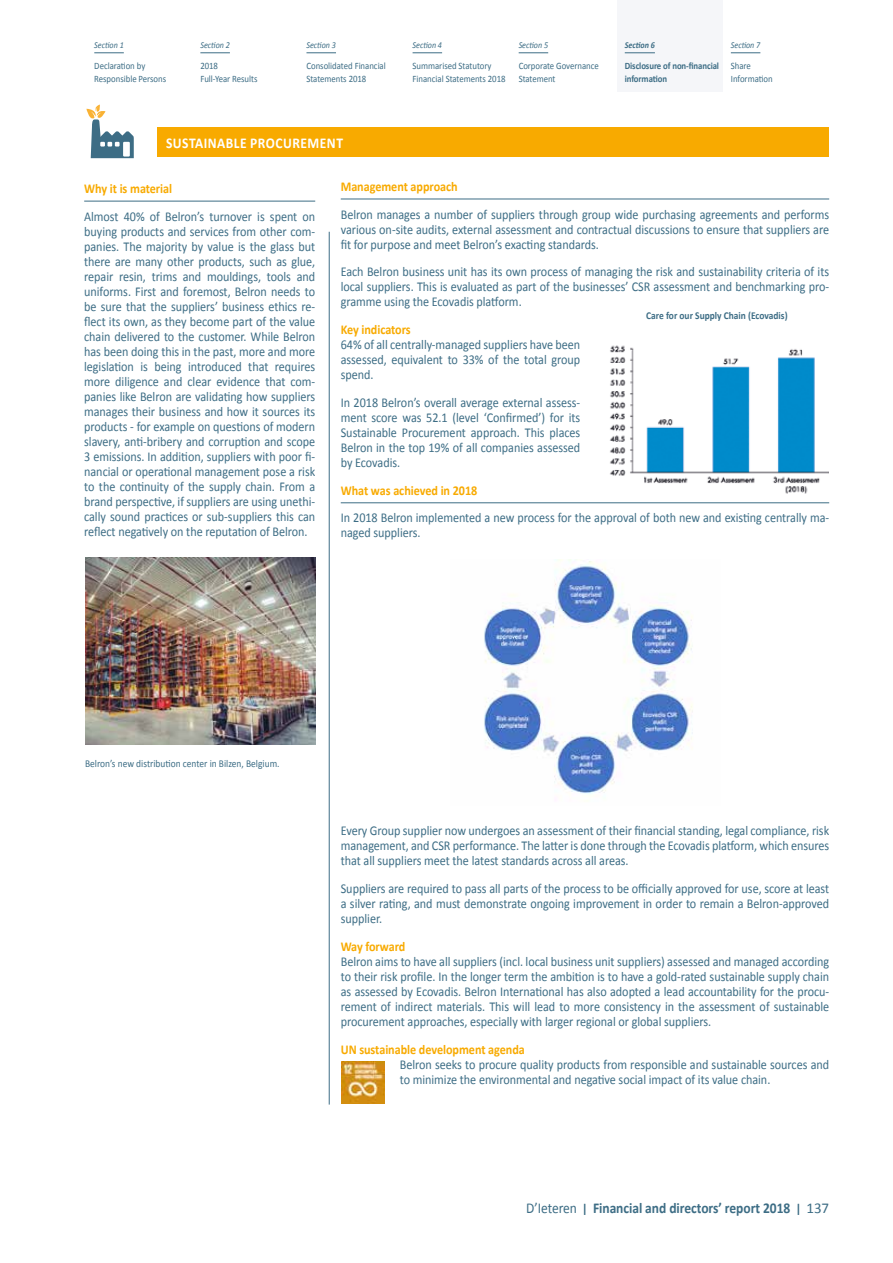
<style>
.page{position:relative;width:893px;height:1263px;background:#fff}
.page>*{position:absolute;margin:0;border:0;box-sizing:border-box;transform-origin:0 0}
.t1{font:700 15px "Calibri";letter-spacing:-.005em;color:#3d6d85;scale:.9 1}
.t2{font:700 15px "Calibri";letter-spacing:.035em;color:#fff;scale:.9 1}
.t3{font:13.5px/15px "Calibri";letter-spacing:-.005em;color:#3d6d85;text-align:justify;scale:.9 1}
.t4{font:700 13.5px "Calibri";letter-spacing:-.005em;color:#f8aa00;scale:.9 1}
.t5{font:10.5px "Calibri";color:#3d6d85;scale:.9 1}
.t6{font:700 10.5px "Calibri";color:#3d6d85;scale:.9 1}
.t7{font:9.75px/12.8px "Calibri";letter-spacing:-.005em;color:#3d6d85;scale:.9 1}
.t8{font:700 9.75px/12.8px "Calibri";letter-spacing:-.01em;color:#3d6d85;scale:.9 1}
.t9{font:italic 9px "Calibri";letter-spacing:-.005em;color:#3d6d85;scale:.9 1}
.t10{font:italic 700 9px "Calibri";letter-spacing:-.005em;color:#3d6d85;scale:.9 1}
.s1{font-weight:400}
.s2{font-weight:400;font-size:18px}
</style>
<div class="page">
<div style="left:617px;top:0;width:105px;height:91px;background:#f5f6f9"></div>
<hr style="left:94px;top:52px;width:30px;height:1px;background:#3d6d85">
<hr style="left:200px;top:52px;width:30px;height:1px;background:#3d6d85">
<hr style="left:306px;top:52px;width:30px;height:1px;background:#3d6d85">
<svg style="left:413px;top:52px;width:29px;height:1px"></svg>
<svg style="left:519px;top:52px;width:29px;height:1px"></svg>
<hr style="left:625px;top:52px;width:30px;height:1px;background:#3d6d85">
<svg style="left:731px;top:52px;width:29px;height:1px"></svg>
<hr style="left:84px;top:201px;width:231px;height:1px;background:#3d6d85">
<hr style="left:329px;top:232px;width:1px;height:872px;background:#3d6d85">
<hr style="left:341px;top:199px;width:488px;height:1px;background:#3d6d85">
<hr style="left:341px;top:502px;width:488px;height:1px;background:#3d6d85">
<div style="left:157px;top:128px;width:672px;height:29px;background:#f8aa00"></div>
<svg style="left:86px;top:105px;width:48px;height:53px"></svg>
<img style="left:85px;top:558px;width:230px;height:187px">
<img style="left:342px;top:1061px;width:42px;height:42px">
<img style="left:484px;top:560px;width:209px;height:241px">
<img style="left:610px;top:345px;width:218px;height:148px">
<p class="t9" style="left:94px;top:39px;width:34px">Section 1</p>
<p class="t7" style="left:94px;top:60px;width:81px">Declaration by<br>Responsible Persons</p>
<p class="t9" style="left:200px;top:39px;width:34px">Section 2</p>
<p class="t7" style="left:200px;top:60px;width:65px">2018<br>Full-Year Results</p>
<p class="t9" style="left:306px;top:39px;width:34px">Section 3</p>
<p class="t7" style="left:306px;top:60px;width:90px">Consolidated Financial<br>Statements 2018</p>
<p class="t2" style="left:166px;top:134px;width:198px">SUSTAINABLE PROCUREMENT</p>
<p class="t9" style="left:413px;top:39px;width:34px">Section 4</p>
<p class="t7" style="left:413px;top:60px;width:105px">Summarised Statutory<br>Financial Statements 2018</p>
<p class="t9" style="left:519px;top:39px;width:34px">Section 5</p>
<p class="t7" style="left:519px;top:60px;width:91px">Corporate Governance<br>Statement</p>
<p class="t10" style="left:625px;top:39px;width:35px">Section 6</p>
<p class="t8" style="left:625px;top:60px;width:106px">Disclosure of non-financial information</p>
<p class="t9" style="left:731px;top:39px;width:34px">Section 7</p>
<p class="t7" style="left:731px;top:60px;width:48px">Share<br>Information</p>
<p class="t4" style="left:84px;top:180px;width:99px">Why it is material</p>
<p class="t3" style="left:84px;top:209px;width:258px">Almost 40% of Belron’s turnover is spent on buying products and services from other com&shy;panies. The majority by value is the glass but there are many other products, such as glue, repair resin, trims and mouldings, tools and uniforms. First and foremost, Belron needs to be sure that the suppliers’ business ethics re&shy;flect its own, as they become part of the value chain delivered to the customer. While Belron has been doing this in the past, more and more legislation is being introduced that requires more diligence and clear evidence that com&shy;panies like Belron are validating how suppliers manages their business and how it sources its products - for example on questions of modern slavery, anti-bribery and corruption and scope 3 emissions. In addition, suppliers with poor fi&shy;nancial or operational management pose a risk to the continuity of the supply chain. From a brand perspective, if suppliers are using unethi&shy;cally sound practices or sub-suppliers this can reflect negatively on the reputation of Belron.</p>
<p class="t4" style="left:341px;top:178px;width:131px">Management approach</p>
<p class="t3" style="left:341px;top:207px;width:544px">Belron manages a number of suppliers through group wide purchasing agreements and performs various on-site audits, external assessment and contractual discussions to ensure that suppliers are fit for purpose and meet Belron’s exacting standards.</p>
<p class="t3" style="left:341px;top:264px;width:544px">Each Belron business unit has its own process of managing the risk and sustainability criteria of its local suppliers. This is evaluated as part of the businesses’ CSR assessment and benchmarking pro&shy;gramme using the Ecovadis platform.</p>
<p class="t4" style="left:341px;top:321px;width:79px">Key indicators</p>
<p class="t3" style="left:341px;top:337px;width:268px">64% of all centrally-managed suppliers have been assessed, equivalent to 33% of the total group spend.</p>
<p class="t3" style="left:341px;top:395px;width:268px">In 2018 Belron’s overall average external assess&shy;ment score was 52.1 (level ‘Confirmed’) for its Sustainable Procurement approach. This places Belron in the top 19% of all companies assessed by Ecovadis.</p>
<p class="t4" style="left:341px;top:482px;width:153px">What was achieved in 2018</p>
<p class="t3" style="left:341px;top:510px;width:544px">In 2018 Belron implemented a new process for the approval of both new and existing centrally ma&shy;naged suppliers.</p>
<p class="t6" style="left:646px;top:309px;width:159px">Care for our Supply Chain (Ecovadis)</p>
<p class="t5" style="left:85px;top:757px;width:218px">Belron’s new distribution center in Bilzen, Belgium.</p>
<p class="t3" style="left:341px;top:823px;width:544px">Every Group supplier now undergoes an assessment of their financial standing, legal compliance, risk management, and CSR performance. The latter is done through the Ecovadis platform, which ensures that all suppliers meet the latest standards across all areas.</p>
<p class="t3" style="left:341px;top:881px;width:544px">Suppliers are required to pass all parts of the process to be officially approved for use, score at least a silver rating, and must demonstrate ongoing improvement in order to remain a Belron-approved supplier.</p>
<p class="t4" style="left:341px;top:938px;width:73px">Way forward</p>
<p class="t3" style="left:341px;top:954px;width:544px">Belron aims to have all suppliers (incl. local business unit suppliers) assessed and managed according to their risk profile. In the longer term the ambition is to have a gold-rated sustainable supply chain as assessed by Ecovadis. Belron International has also adopted a lead accountability for the procu&shy;rement of indirect materials. This will lead to more consistency in the assessment of sustainable procurement approaches, especially with larger regional or global suppliers.</p>
<p class="t4" style="left:341px;top:1040px;width:206px">UN sustainable development agenda</p>
<p class="t3" style="left:400px;top:1056px;width:479px">Belron seeks to procure quality products from responsible and sustainable sources and to minimize the environmental and negative social impact of its value chain.</p>
<p class="t1" style="left:526px;top:1199px;width:338px"><span class="s1">D’Ieteren</span> <span class="s2">I</span> Financial and directors’ report 2018 <span class="s2">I</span> <span class="s1">137</span></p>
</div>
